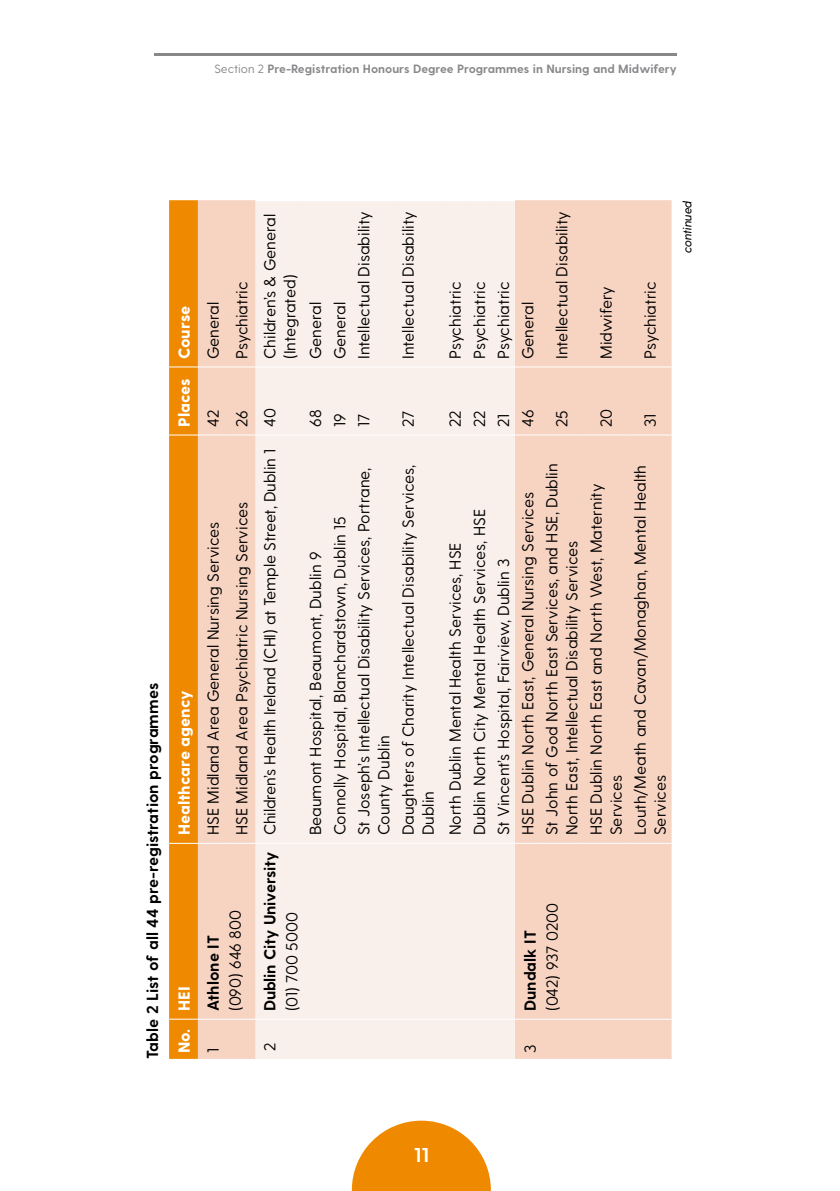
<style>
.page{position:relative;width:840px;height:1191px;background:#fff}
.page>*{position:absolute;margin:0;border:0;box-sizing:border-box;transform-origin:0 0}
.t1{font:700 20px "Greycliff CF";color:#fff}
.TTEXT{font:16px/20px "Greycliff CF";color:#000}
.FIGURE_HEAD{font:700 16px "Greycliff CF";color:#000}
.TTEXT-2{font:700 16px "Greycliff CF";letter-spacing:-.01em;color:#000}
.THEAD_white{font:800 16px "Greycliff CF";color:#fff}
.t2{font:700 12px "Greycliff CF";color:#8a878b}
.continued{font:italic 500 12px "Greycliff CF";color:#000}
.s1{font-weight:400}
</style>
<div class="page">
<hr style="left:154px;top:54px;width:522px;height:2px;background:#8a878b">
<svg style="left:351px;top:1120px;width:139px;height:71px"></svg>
<div style="left:514px;top:200px;width:157px;height:858px;background:#f7d3c2"></div>
<div style="left:255px;top:201px;width:259px;height:857px;background:#faf0eb"></div>
<svg style="left:169px;top:200px;width:86px;height:858px;background:#f4ba80"></svg>
<hr style="left:255px;top:1018px;width:47px;height:1px;background:#fff">
<svg style="left:302px;top:1018px;width:49px;height:1px"></svg>
<hr style="left:351px;top:1018px;width:44px;height:1px;background:#fff">
<hr style="left:395px;top:1018px;width:47px;height:1px;background:#fff">
<hr style="left:255px;top:843px;width:47px;height:1px;background:#fff">
<hr style="left:255px;top:434px;width:47px;height:1px;background:#fff">
<hr style="left:255px;top:366px;width:47px;height:1px;background:#fff">
<svg style="left:302px;top:843px;width:49px;height:1px"></svg>
<svg style="left:302px;top:434px;width:49px;height:1px"></svg>
<svg style="left:302px;top:366px;width:49px;height:1px"></svg>
<hr style="left:351px;top:843px;width:44px;height:1px;background:#fff">
<hr style="left:351px;top:434px;width:44px;height:1px;background:#fff">
<hr style="left:351px;top:366px;width:44px;height:1px;background:#fff">
<hr style="left:395px;top:843px;width:47px;height:1px;background:#fff">
<hr style="left:395px;top:434px;width:47px;height:1px;background:#fff">
<hr style="left:395px;top:366px;width:47px;height:1px;background:#fff">
<svg style="left:442px;top:1018px;width:96px;height:1px"></svg>
<hr style="left:538px;top:1018px;width:45px;height:1px;background:#fff">
<hr style="left:583px;top:1018px;width:44px;height:1px;background:#fff">
<hr style="left:627px;top:1018px;width:44px;height:1px;background:#fff">
<svg style="left:442px;top:843px;width:96px;height:1px"></svg>
<svg style="left:442px;top:434px;width:96px;height:1px"></svg>
<svg style="left:442px;top:366px;width:96px;height:1px"></svg>
<hr style="left:538px;top:843px;width:45px;height:1px;background:#fff">
<hr style="left:538px;top:434px;width:45px;height:1px;background:#fff">
<hr style="left:538px;top:366px;width:45px;height:1px;background:#fff">
<hr style="left:583px;top:843px;width:44px;height:1px;background:#fff">
<hr style="left:583px;top:434px;width:44px;height:1px;background:#fff">
<hr style="left:583px;top:366px;width:44px;height:1px;background:#fff">
<hr style="left:627px;top:843px;width:44px;height:1px;background:#fff">
<hr style="left:627px;top:434px;width:44px;height:1px;background:#fff">
<hr style="left:627px;top:366px;width:44px;height:1px;background:#fff">
<p class="t2" style="left:214px;top:62px;width:463px"><span class="s1">Section 2</span> Pre-Registration Honours Degree Programmes in Nursing and Midwifery</p>
<p class="FIGURE_HEAD" style="left:143px;top:1058px;width:377px;rotate:-90deg">Table 2 List of all 44 pre-registration programmes</p>
<p class="THEAD_white" style="left:174px;top:359px;width:54px;rotate:-90deg">Course</p>
<p class="THEAD_white" style="left:174px;top:427px;width:50px;rotate:-90deg">Places</p>
<p class="THEAD_white" style="left:174px;top:835px;width:146px;rotate:-90deg">Healthcare agency</p>
<p class="THEAD_white" style="left:174px;top:1011px;width:26px;rotate:-90deg">HEI</p>
<p class="THEAD_white" style="left:174px;top:1053px;width:26px;rotate:-90deg">No.</p>
<p class="TTEXT" style="left:203px;top:359px;width:59px;rotate:-90deg">General</p>
<p class="TTEXT" style="left:232px;top:359px;width:79px;rotate:-90deg">Psychiatric</p>
<p class="TTEXT" style="left:260px;top:359px;width:146px;rotate:-90deg">Children’s &amp; General (Integrated)</p>
<p class="TTEXT" style="left:306px;top:359px;width:59px;rotate:-90deg">General</p>
<p class="TTEXT" style="left:330px;top:359px;width:59px;rotate:-90deg">General</p>
<p class="TTEXT" style="left:354px;top:359px;width:149px;rotate:-90deg">Intellectual Disability</p>
<p class="TTEXT" style="left:398px;top:359px;width:149px;rotate:-90deg">Intellectual Disability</p>
<p class="TTEXT" style="left:203px;top:427px;width:19px;rotate:-90deg">42</p>
<p class="TTEXT" style="left:232px;top:427px;width:18px;rotate:-90deg">26</p>
<p class="TTEXT" style="left:203px;top:835px;width:315px;rotate:-90deg">HSE Midland Area General Nursing Services</p>
<p class="TTEXT" style="left:232px;top:835px;width:335px;rotate:-90deg">HSE Midland Area Psychiatric Nursing Services</p>
<p class="TTEXT-2" style="left:203px;top:1011px;width:77px;rotate:-90deg">Athlone IT</p>
<p class="TTEXT" style="left:225px;top:1011px;width:103px;rotate:-90deg">(090) 646 800</p>
<p class="TTEXT" style="left:260px;top:427px;width:20px;rotate:-90deg">40</p>
<p class="TTEXT" style="left:260px;top:835px;width:388px;rotate:-90deg">Children’s Health Ireland (CHI) at Temple Street, Dublin 1</p>
<p class="TTEXT-2" style="left:260px;top:1011px;width:161px;rotate:-90deg">Dublin City University</p>
<p class="TTEXT" style="left:282px;top:1011px;width:101px;rotate:-90deg">(01) 700 5000</p>
<p class="TTEXT" style="left:306px;top:427px;width:19px;rotate:-90deg">68</p>
<p class="TTEXT" style="left:330px;top:427px;width:15px;rotate:-90deg">19</p>
<p class="TTEXT" style="left:354px;top:427px;width:15px;rotate:-90deg">17</p>
<p class="TTEXT" style="left:398px;top:427px;width:18px;rotate:-90deg">27</p>
<p class="TTEXT" style="left:306px;top:835px;width:285px;rotate:-90deg">Beaumont Hospital, Beaumont, Dublin 9</p>
<p class="TTEXT" style="left:330px;top:835px;width:321px;rotate:-90deg">Connolly Hospital, Blanchardstown, Dublin 15</p>
<p class="TTEXT" style="left:354px;top:835px;width:369px;rotate:-90deg">St Joseph’s Intellectual Disability Services, Portrane,<br>County Dublin</p>
<p class="TTEXT" style="left:398px;top:835px;width:372px;rotate:-90deg">Daughters of Charity Intellectual Disability Services,<br>Dublin</p>
<p class="TTEXT" style="left:203px;top:1053px;width:6px;rotate:-90deg">1</p>
<p class="TTEXT" style="left:260px;top:1051px;width:10px;rotate:-90deg">2</p>
<p class="TTEXT" style="left:445px;top:359px;width:79px;rotate:-90deg">Psychiatric</p>
<p class="TTEXT" style="left:469px;top:359px;width:79px;rotate:-90deg">Psychiatric</p>
<p class="TTEXT" style="left:493px;top:359px;width:79px;rotate:-90deg">Psychiatric</p>
<p class="TTEXT" style="left:518px;top:359px;width:59px;rotate:-90deg">General</p>
<p class="TTEXT" style="left:552px;top:359px;width:149px;rotate:-90deg">Intellectual Disability</p>
<p class="TTEXT" style="left:596px;top:359px;width:74px;rotate:-90deg">Midwifery</p>
<p class="TTEXT" style="left:640px;top:359px;width:79px;rotate:-90deg">Psychiatric</p>
<p class="TTEXT" style="left:445px;top:427px;width:18px;rotate:-90deg">22</p>
<p class="TTEXT" style="left:469px;top:427px;width:18px;rotate:-90deg">22</p>
<p class="TTEXT" style="left:493px;top:427px;width:15px;rotate:-90deg">21</p>
<p class="TTEXT" style="left:518px;top:427px;width:19px;rotate:-90deg">46</p>
<p class="TTEXT" style="left:552px;top:427px;width:18px;rotate:-90deg">25</p>
<p class="TTEXT" style="left:596px;top:427px;width:20px;rotate:-90deg">20</p>
<p class="TTEXT" style="left:640px;top:427px;width:15px;rotate:-90deg">31</p>
<p class="TTEXT" style="left:445px;top:835px;width:294px;rotate:-90deg">North Dublin Mental Health Services, HSE</p>
<p class="TTEXT" style="left:469px;top:835px;width:328px;rotate:-90deg">Dublin North City Mental Health Services, HSE</p>
<p class="TTEXT" style="left:493px;top:835px;width:278px;rotate:-90deg">St Vincent’s Hospital, Fairview, Dublin 3</p>
<p class="TTEXT" style="left:518px;top:835px;width:345px;rotate:-90deg">HSE Dublin North East, General Nursing Services</p>
<p class="TTEXT" style="left:542px;top:835px;width:373px;rotate:-90deg">St John of God North East Services, and HSE, Dublin<br>North East, Intellectual Disability Services</p>
<p class="TTEXT" style="left:586px;top:835px;width:353px;rotate:-90deg">HSE Dublin North East and North West, Maternity<br>Services</p>
<p class="TTEXT" style="left:630px;top:835px;width:372px;rotate:-90deg">Louth/Meath and Cavan/Monaghan, Mental Health<br>Services</p>
<p class="TTEXT-2" style="left:520px;top:1011px;width:82px;rotate:-90deg">Dundalk IT</p>
<p class="TTEXT" style="left:542px;top:1011px;width:110px;rotate:-90deg">(042) 937 0200</p>
<p class="TTEXT" style="left:520px;top:1053px;width:10px;rotate:-90deg">3</p>
<p class="continued" style="left:680px;top:253px;width:54px;rotate:-90deg">continued</p>
<p class="t1" style="left:413px;top:1142px;width:17px">11</p>
</div>
